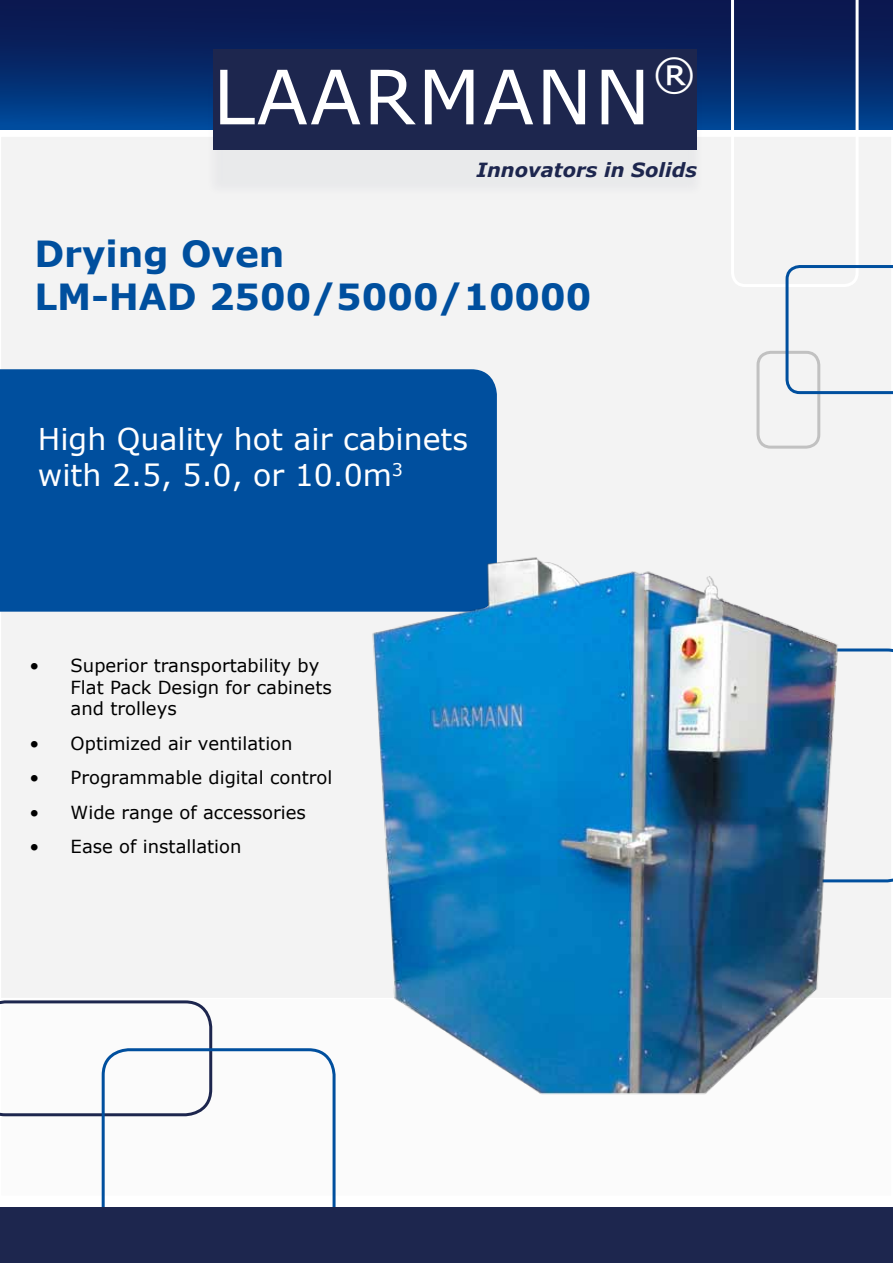
<style>
.page{position:relative;width:893px;height:1263px;background:#fff}
.page>*{position:absolute;margin:0;border:0;box-sizing:border-box;transform-origin:0 0}
.t1{font:75px "Verdana";letter-spacing:.025em;color:#fff}
.t2{font:43.65px "Verdana";color:#fff}
.t3{font:700 36px/43.2px "Verdana";color:#004f9e}
.t4{font:30px/36px "Verdana";color:#fff}
.t5{font:italic 700 19.5px "Verdana";color:#1d264e}
.t6{font:18px/21.6px "Verdana";color:#000}
</style>
<div class="page">
<div style="left:0;top:934px;width:892px;height:262px;background:#fbfbfb"></div>
<div style="left:0;top:136px;width:892px;height:863px;background:#f3f3f3"></div>
<div style="left:0;top:0;width:893px;height:130px;background:linear-gradient(to bottom,#0d0f43,#004694)"></div>
<div style="left:0;top:369px;width:497px;height:243px;background:#004f9e"></div>
<div style="left:205px;top:80px;width:499px;height:117px;background:#e9eaeb"></div>
<div style="left:213px;top:50px;width:483px;height:100px;background:#1d264e"></div>
<div style="left:756px;top:351px;width:64px;height:98px;border:3px solid #c1c1c1;border-radius:13px"></div>
<svg style="left:0;top:1000px;width:212px;height:116px"></svg>
<svg style="left:102px;top:1048px;width:234px;height:159px"></svg>
<div style="left:0;top:1207px;width:893px;height:56px;background:#1d264e"></div>
<svg style="left:731px;top:0;width:162px;height:394px"></svg>
<img style="left:352px;top:549px;width:528px;height:546px">
<h1 class="t1" style="left:213px;top:45px;width:439px">LAARMANN</h1>
<h2 class="t2" style="left:652px;top:44px;width:45px">®</h2>
<p class="t5" style="left:476px;top:156px;width:222px">Innovators in Solids</p>
<h3 class="t3" style="left:34px;top:231px;width:558px">Drying Oven<br>LM-HAD 2500/5000/10000</h3>
<h3 class="t4" style="left:38px;top:421px;width:432px">High Quality hot air cabinets with 2.5, 5.0, or 10.0m<sup>3</sup></h3>
<p class="t6" style="left:71px;top:655px;width:263px;text-indent:-41px">• Superior transportability by<br>Flat Pack Design for cabinets and trolleys</p>
<p class="t6" style="left:29px;top:732px;width:265px">• Optimized air ventilation</p>
<p class="t6" style="left:29px;top:767px;width:304px">• Programmable digital control</p>
<p class="t6" style="left:29px;top:801px;width:278px">• Wide range of accessories</p>
<p class="t6" style="left:29px;top:835px;width:214px">• Ease of installation</p>
</div>
